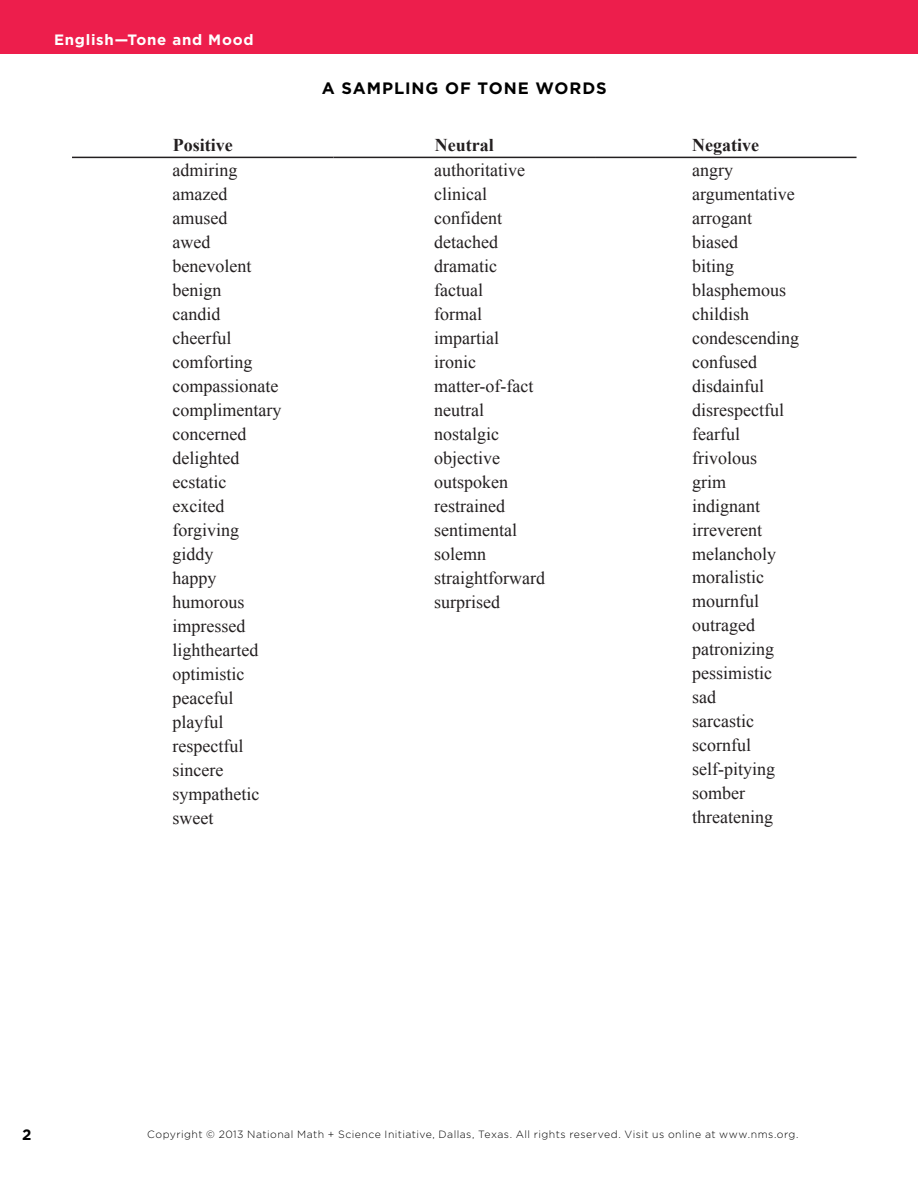
<style>
.page{position:relative;width:918px;height:1188px;background:#fff}
.page>*{position:absolute;margin:0;border:0;box-sizing:border-box;transform-origin:0 0}
.t1{font:18px/24px "Times New Roman";color:#231f20}
.t2{font:700 18px "Times New Roman";color:#231f20}
.t3{font:700 16.5px "Gotham";letter-spacing:.06em;color:#000}
.t4{font:700 15px "Gotham";letter-spacing:.05em;color:#fff}
.t5{font:700 15px "Gotham";color:#000}
.t6{font:300 10.5px "Gotham";letter-spacing:.04em;color:#000}
</style>
<div class="page">
<div style="left:0;top:0;width:918px;height:54px;background:#ed1e4c"></div>
<hr style="left:72px;top:157px;width:262px;height:1px;background:#231f20">
<hr style="left:334px;top:157px;width:261px;height:1px;background:#231f20">
<hr style="left:595px;top:157px;width:262px;height:1px;background:#231f20">
<p class="t4" style="left:54px;top:30px;width:201px">ENGLISH—TONE AND MOOD</p>
<p class="t3" style="left:322px;top:77px;width:284px">A SAM PLING OF TONE WORDS</p>
<p class="t2" style="left:173px;top:133px;width:61px">Positive</p>
<p class="t2" style="left:435px;top:133px;width:60px">Neutral</p>
<p class="t2" style="left:692px;top:133px;width:68px">Negative</p>
<p class="t1" style="left:173px;top:158px;width:110px">admiring amazed amused<br>awed benevolent benign<br>candid cheerful comforting compassionate complimentary concerned delighted ecstatic excited forgiving giddy<br>happy humorous impressed lighthearted optimistic peaceful playful respectful sincere sympathetic sweet</p>
<p class="t1" style="left:434px;top:157px;width:112px">authoritative clinical confident detached dramatic factual<br>formal impartial ironic matter-of-fact neutral nostalgic objective outspoken restrained sentimental solemn straightforward surprised</p>
<p class="t1" style="left:692px;top:157px;width:108px">angry argumentative arrogant biased<br>biting blasphemous childish condescending confused disdainful disrespectful fearful frivolous<br>grim<br>indignant irreverent melancholy moralistic mournful outraged patronizing pessimistic sad<br>sarcastic scornful self-pitying somber threatening</p>
<p class="t5" style="left:22px;top:1125px;width:11px">2</p>
<p class="t6" style="left:147px;top:1128px;width:653px">Copyright © 2013 National Math + Science Initiative, Dallas, Texas. All rights reserved. Visit us online at www.nms.org.</p>
</div>
